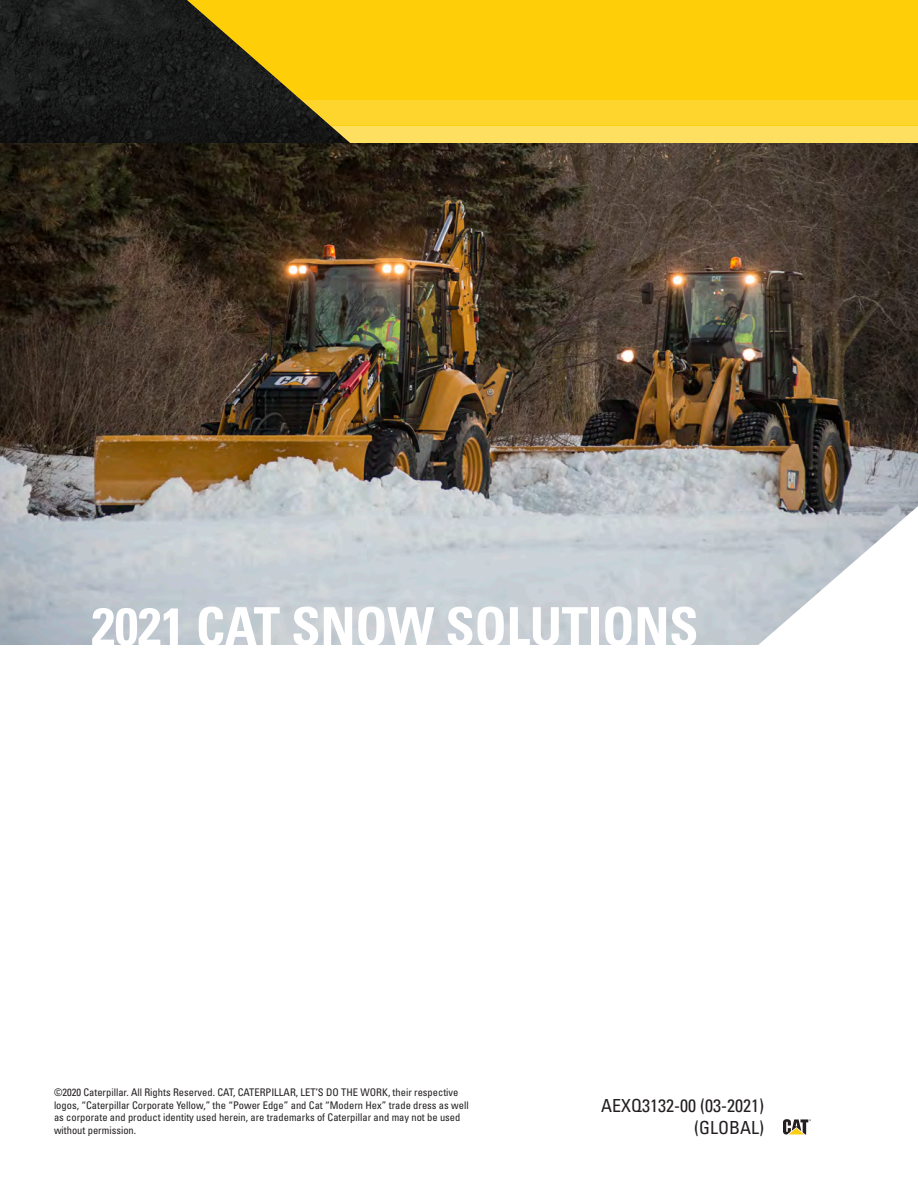
<style>
.page{position:relative;width:918px;height:1188px;background:#fff}
.page>*{position:absolute;margin:0;border:0;box-sizing:border-box;transform-origin:0 0}
.t1{font:700 condensed 52.8px "Univers LT Std";letter-spacing:-.005em;color:#fff}
.Table_of_contents{font:condensed 18px "Univers LT Std";color:#231f20}
.t2{font:condensed 15px "Univers LT Std";color:#231f20}
.t3{font:condensed 10.5px/12.6px "Univers LT Std";color:#231f20}
</style>
<div class="page">
<div style="left:0;top:0;width:918px;height:99px;background:#fece08"></div>
<div style="left:0;top:99px;width:918px;height:26px;background:#fed52d"></div>
<div style="left:0;top:125px;width:918px;height:19px;background:#fedf5f"></div>
<img style="left:0;top:0;width:351px;height:144px">
<svg style="left:783px;top:1119px;width:28px;height:16px"></svg>
<img style="left:0;top:144px;width:918px;height:501px">
<svg style="left:659px;top:506px;width:259px;height:139px"></svg>
<p class="t1" style="left:92px;top:594px;width:608px">2021 CAT SNOW SOLUTIONS</p>
<p class="t3" style="left:54px;top:1086px;width:416px">©2020 Caterpillar. All Rights Reserved. CAT, CATERPILLAR, LET’S DO THE WORK, their respective logos, “Caterpillar Corporate Yellow,” the “Power Edge” and Cat “Modern Hex” trade dress as well as corporate and product identity used herein, are trademarks of Caterpillar and may not be used without permission.</p>
<h3 class="t2" style="left:62px;top:1118px;width:15px">24</h3>
<p class="Table_of_contents" style="left:601px;top:1095px;width:164px">AEXQ3132-00 (03-2021)</p>
<p class="Table_of_contents" style="left:694px;top:1116px;width:71px">(GLOBAL)</p>
</div>
